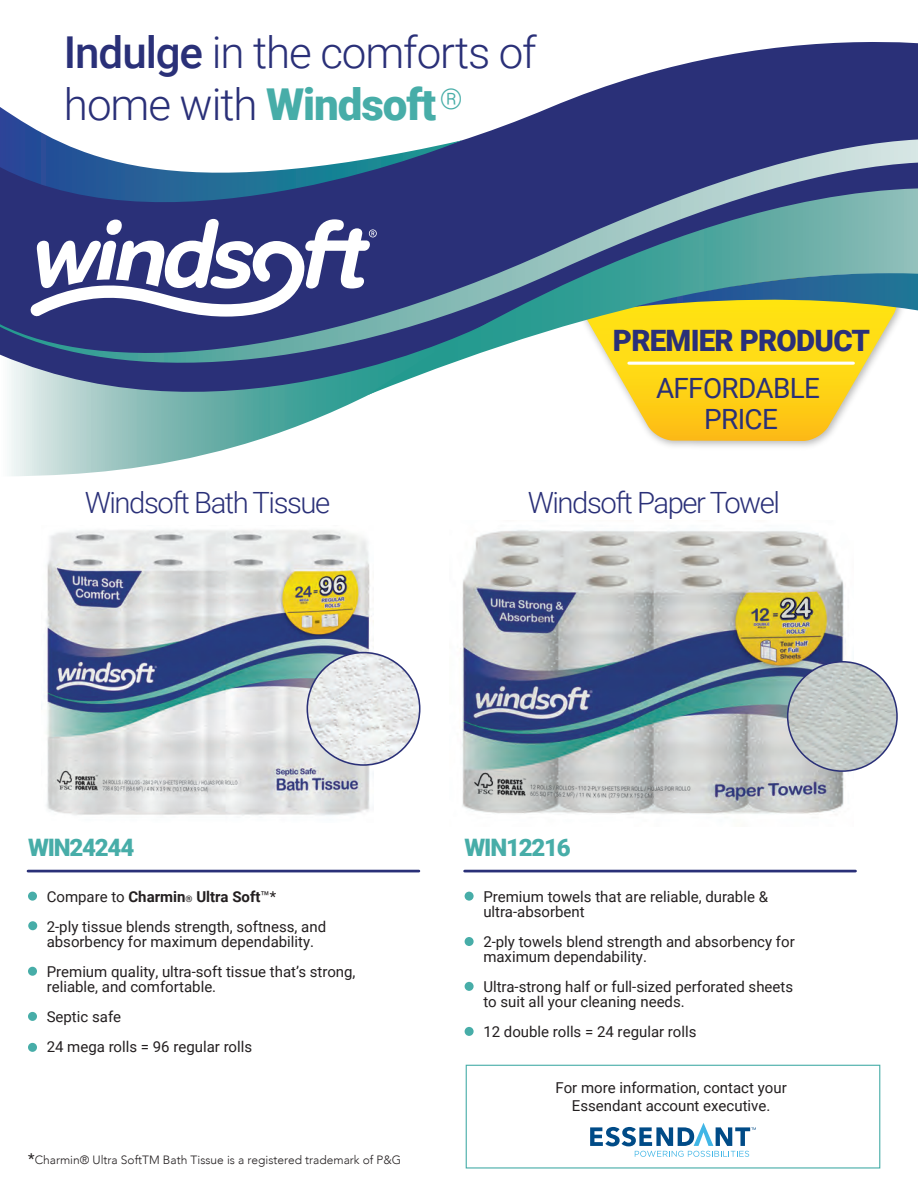
<style>
.page{position:relative;width:918px;height:1188px;background:#fff}
.page>*{position:absolute;margin:0;border:0;box-sizing:border-box;transform-origin:0 0}
.t1{font:300 43.95px/52.8px "Roboto";letter-spacing:-.025em;color:#2a3078}
.t2{font:900 29.4px "Roboto";letter-spacing:-.025em;color:#2a3078}
.t3{font:300 29.25px "Roboto";letter-spacing:-.05em;color:#2a3078}
.t4{font:27.9px/31px "Roboto";letter-spacing:-.025em;color:#2a3078;text-align:center}
.t5{font:900 24px "Roboto";letter-spacing:-.05em;color:#47ada8}
.t6{font:15px/30px "Roboto";color:#231f20}
.t7{font:300 12px "Avenir";color:#231f20}
.s1{font-weight:500}
.s2{font-weight:900;color:#47ada8}
.s3{font-weight:700}
.s4{font-weight:700;font-size:9px}
.s5{font-family:"Roboto";font-weight:400;font-size:15px}
</style>
<div class="page">
<svg style="left:624px;top:395px;width:232px;height:43px;background:#fcce3c"></svg>
<svg style="left:466px;top:42px;width:452px;height:97px;fill:#2a3078"></svg>
<svg style="left:0;top:139px;width:918px;height:184px;background:#424b87"></svg>
<svg style="left:0;top:323px;width:368px;height:153px"></svg>
<svg style="left:368px;top:188px;width:550px;height:207px;background:#8fa387"></svg>
<svg style="left:634px;top:273px;width:284px;height:37px;background:#5a917e"></svg>
<svg style="left:0;top:107px;width:462px;height:152px"></svg>
<svg style="left:30px;top:219px;width:347px;height:98px"></svg>
<svg style="left:590px;top:1123px;width:166px;height:34px"></svg>
<div style="left:28px;top:892px;width:9px;height:9px;background:#47ada8;border-radius:50%"></div>
<div style="left:28px;top:921px;width:9px;height:9px;background:#47ada8;border-radius:50%"></div>
<div style="left:28px;top:967px;width:9px;height:9px;background:#47ada8;border-radius:50%"></div>
<div style="left:28px;top:1012px;width:9px;height:9px;background:#47ada8;border-radius:50%"></div>
<div style="left:28px;top:1043px;width:9px;height:9px;background:#47ada8;border-radius:50%"></div>
<hr style="left:28px;top:870px;width:391px;height:2px;background:#2a3078">
<img style="left:460px;top:530px;width:393px;height:284px">
<img style="left:788px;top:662px;width:109px;height:109px;border-radius:55px">
<div style="left:787px;top:661px;width:111px;height:111px;border:2px solid #2a3078;border-radius:50%"></div>
<img style="left:46px;top:530px;width:327px;height:286px">
<img style="left:307px;top:653px;width:113px;height:112px;border-radius:56px">
<div style="left:307px;top:652px;width:114px;height:114px;border:2px solid #2a3078;border-radius:50%"></div>
<div style="left:465px;top:892px;width:9px;height:9px;background:#47ada8;border-radius:50%"></div>
<div style="left:465px;top:937px;width:9px;height:9px;background:#47ada8;border-radius:50%"></div>
<div style="left:465px;top:982px;width:9px;height:9px;background:#47ada8;border-radius:50%"></div>
<div style="left:465px;top:1027px;width:9px;height:9px;background:#47ada8;border-radius:50%"></div>
<hr style="left:465px;top:870px;width:391px;height:2px;background:#2a3078">
<div style="left:466px;top:1065px;width:414px;height:104px;border:1px solid #47ada8"></div>
<h1 class="t1" style="left:64px;top:24px;width:474px"><span class="s1">Indulge</span> in the comforts of home with <span class="s2">Windsoft</span><sup>®</sup></h1>
<h2 class="t2" style="left:613px;top:320px;width:259px">PREMIER PRODUCT</h2>
<h3 class="t4" style="left:656px;top:372px;width:165px">AFFORDABLE<br>PRICE</h3>
<h3 class="t3" style="left:85px;top:482px;width:247px">Windsoft Bath Tissue</h3>
<h3 class="t3" style="left:528px;top:482px;width:254px">Windsoft Paper Towel</h3>
<h3 class="t5" style="left:28px;top:830px;width:108px">WIN24244</h3>
<p class="t6" style="left:47px;top:881px;width:281px">Compare to <span class="s3">Charmin</span><span class="s4">®</span> <span class="s3">Ultra Soft</span>™*<br>2-ply tissue blends strength, softness, and</p>
<p class="t6" style="left:47px;top:926px;width:310px">absorbency for maximum dependability.<br>Premium quality, ultra-soft tissue that’s strong,</p>
<p class="t6" style="left:47px;top:971px;width:207px">reliable, and comfortable.<br>Septic safe<br>24 mega rolls = 96 regular rolls</p>
<p class="t7" style="left:28px;top:1153px;width:375px"><span class="s5">*</span>Charmin® Ultra SoftTM Bath Tissue is a registered trademark of P&amp;G</p>
<h3 class="t5" style="left:465px;top:830px;width:108px">WIN12216</h3>
<p class="t6" style="left:483px;top:888px;width:286px;line-height:15px">Premium towels that are reliable, durable &amp; ultra-absorbent</p>
<p class="t6" style="left:483px;top:933px;width:313px;line-height:15px">2-ply towels blend strength and absorbency for maximum dependability.</p>
<p class="t6" style="left:483px;top:978px;width:311px;line-height:15px">Ultra-strong half or full-sized perforated sheets to suit all your cleaning needs.</p>
<p class="t6" style="left:483px;top:1016px;width:215px">12 double rolls = 24 regular rolls</p>
<p class="t6" style="left:556px;top:1078px;width:233px;line-height:18px;text-align:center">For more information, contact your<br>Essendant account executive.</p>
</div>
